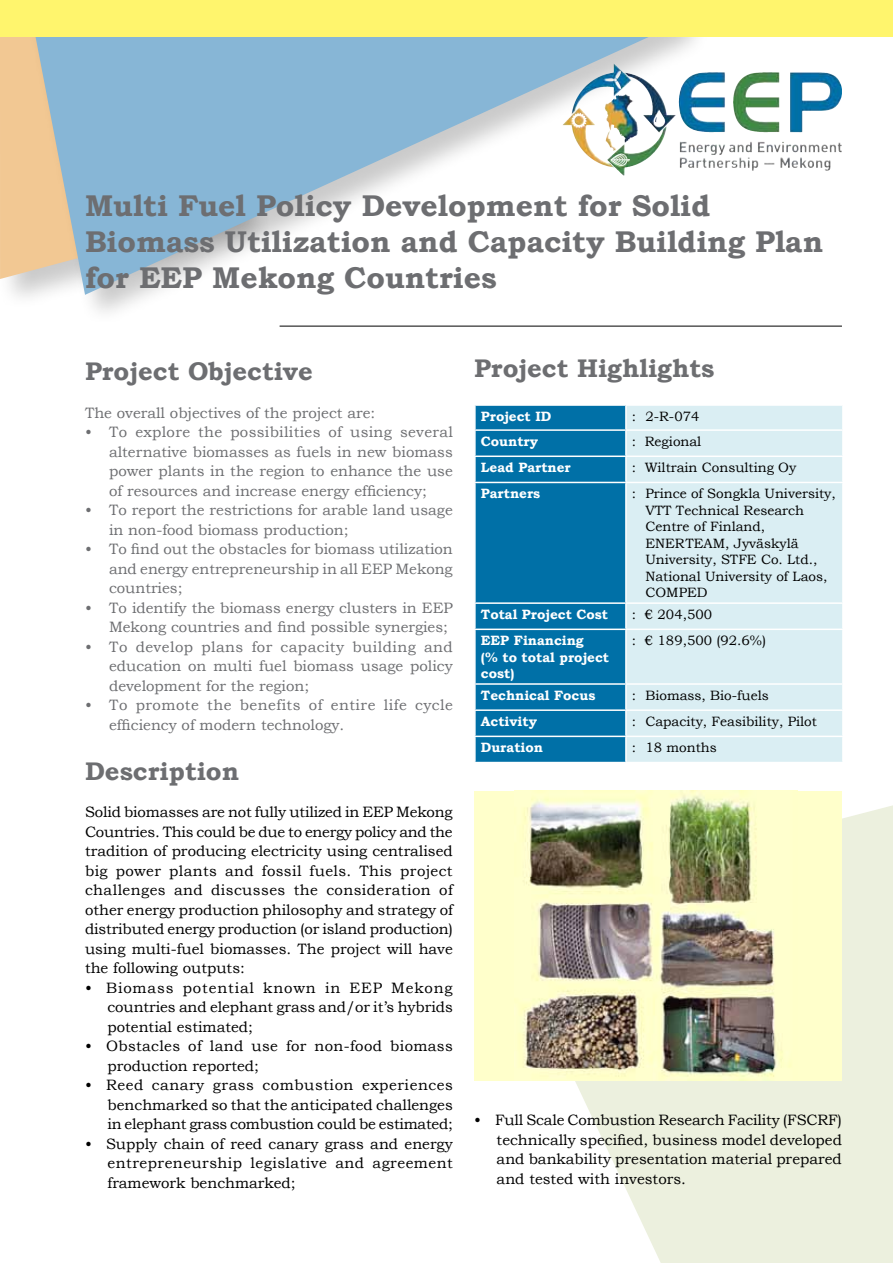
<style>
.page{position:relative;width:893px;height:1263px;background:#fff}
.page>*{position:absolute;margin:0;border:0;box-sizing:border-box;transform-origin:0 0}
.t1{font:700 30px/36px "Bookman Old Style";color:#6d6e71}
.t2{font:700 25.5px "Bookman Old Style";color:#6d6e71}
.t3{font:15px/19.5px "Bookman Old Style";color:#000;text-align:justify}
.t4{font:15px/19.5px "Bookman Old Style";color:#6d6e71;text-align:justify}
.t5{font:15px/19.5px "Bookman Old Style";letter-spacing:.03em;color:#6d6e71}
.t6{font:15px/19.5px "Bookman Old Style";letter-spacing:.02em;color:#000}
.t7{font:13.5px/16.5px "Bookman Old Style";color:#000}
.t8{font:700 13.5px/16.5px "Bookman Old Style";color:#fff}
</style>
<div class="page">
<svg style="left:494px;top:805px;width:399px;height:458px;fill:#ecf0de"></svg>
<div style="left:0;top:37px;width:27px;height:242px;background:#f2c893"></div>
<div style="left:27px;top:3px;width:683px;height:324px;background:#000;opacity:.21"></div>
<svg style="left:30px;top:37px;width:648px;height:258px"></svg>
<img style="left:572px;top:63px;width:42px;height:51px">
<div style="left:0;top:0;width:893px;height:37px;background:#fff56d"></div>
<hr style="left:280px;top:326px;width:562px;height:1px;background:#000">
<div style="left:476px;top:406px;width:149px;height:356px;background:#0070a7"></div>
<div style="left:627px;top:406px;width:215px;height:356px;background:#daeef3"></div>
<hr style="left:474px;top:429px;width:152px;height:2px;background:#fff">
<hr style="left:626px;top:429px;width:218px;height:2px;background:#fff">
<hr style="left:474px;top:455px;width:152px;height:2px;background:#fff">
<hr style="left:626px;top:455px;width:218px;height:2px;background:#fff">
<hr style="left:474px;top:482px;width:152px;height:1px;background:#fff">
<hr style="left:626px;top:482px;width:218px;height:1px;background:#fff">
<hr style="left:474px;top:602px;width:152px;height:2px;background:#fff">
<hr style="left:626px;top:602px;width:218px;height:2px;background:#fff">
<hr style="left:474px;top:628px;width:152px;height:2px;background:#fff">
<hr style="left:626px;top:628px;width:218px;height:2px;background:#fff">
<hr style="left:474px;top:683px;width:152px;height:2px;background:#fff">
<hr style="left:626px;top:683px;width:218px;height:2px;background:#fff">
<hr style="left:474px;top:709px;width:152px;height:2px;background:#fff">
<hr style="left:626px;top:709px;width:218px;height:2px;background:#fff">
<hr style="left:474px;top:736px;width:152px;height:1px;background:#fff">
<hr style="left:626px;top:736px;width:218px;height:1px;background:#fff">
<div style="left:474px;top:791px;width:368px;height:289px;background:#ffffcb"></div>
<img style="left:522px;top:793px;width:260px;height:287px">
<h1 class="t1" style="left:85px;top:188px;width:739px">Multi Fuel Policy Development for Solid<br>Biomass Utilization and Capacity Building Plan for EEP Mekong Countries</h1>
<h2 class="t2" style="left:85px;top:356px;width:229px">Project Objective</h2>
<p class="t4" style="left:85px;top:403px;width:292px">The overall objectives of the project are:</p>
<p class="t4" style="left:109px;top:422px;width:345px;text-indent:-24px">• To explore the possibilities of using several alternative biomasses as fuels in new biomass power plants in the region to enhance the use of resources and increase energy efficiency;</p>
<p class="t4" style="left:109px;top:500px;width:345px;text-indent:-24px">• To report the restrictions for arable land usage in non-food biomass production;</p>
<p class="t4" style="left:109px;top:539px;width:345px;text-indent:-24px">• To find out the obstacles for biomass utilization and energy entrepreneurship in all EEP Mekong countries;</p>
<p class="t4" style="left:109px;top:598px;width:345px;text-indent:-24px">• To identify the biomass energy clusters in EEP<br>Mekong countries and find possible synergies;</p>
<p class="t4" style="left:109px;top:637px;width:345px;text-indent:-24px">• To develop plans for capacity building and education on multi fuel biomass usage policy development for the region;</p>
<p class="t5" style="left:109px;top:695px;width:345px;text-indent:-24px">• To promote the benefits of entire life cycle efficiency of modern technology.</p>
<h2 class="t2" style="left:85px;top:756px;width:156px">Description</h2>
<p class="t3" style="left:85px;top:802px;width:369px">Solid biomasses are not fully utilized in EEP Mekong Countries. This could be due to energy policy and the tradition of producing electricity using centralised big power plants and fossil fuels. This project challenges and discusses the consideration of other energy production philosophy and strategy of distributed energy production (or island production) using multi-fuel biomasses. The project will have the following outputs:</p>
<p class="t3" style="left:108px;top:978px;width:347px;text-indent:-22px">• Biomass potential known in EEP Mekong countries and elephant grass and/or it’s hybrids potential estimated;</p>
<p class="t6" style="left:108px;top:1036px;width:347px;text-indent:-22px">• Obstacles of land use for non-food biomass production reported;</p>
<p class="t3" style="left:108px;top:1075px;width:347px;text-indent:-22px">• Reed canary grass combustion experiences benchmarked so that the anticipated challenges in elephant grass combustion could be estimated;</p>
<p class="t3" style="left:108px;top:1134px;width:347px;text-indent:-22px">• Supply chain of reed canary grass and energy entrepreneurship legislative and agreement framework benchmarked;</p>
<h2 class="t2" style="left:474px;top:353px;width:242px">Project Highlights</h2>
<p class="t8" style="left:481px;top:408px;width:72px">Project ID</p>
<p class="t7" style="left:632px;top:408px;width:69px">: 2-R-074</p>
<p class="t8" style="left:481px;top:433px;width:59px">Country</p>
<p class="t7" style="left:632px;top:433px;width:71px">: Regional</p>
<p class="t8" style="left:481px;top:459px;width:91px">Lead Partner</p>
<p class="t7" style="left:632px;top:459px;width:166px">: Wiltrain Consulting Oy</p>
<p class="t8" style="left:481px;top:485px;width:61px">Partners</p>
<p class="t7" style="left:645px;top:485px;width:192px;text-indent:-14px">: Prince of Songkla University,<br>VTT Technical Research<br>Centre of Finland,<br>ENERTEAM, Jyväskylä<br>University, STFE Co. Ltd.,<br>National University of Laos,<br>COMPED</p>
<p class="t8" style="left:481px;top:606px;width:129px">Total Project Cost</p>
<p class="t7" style="left:632px;top:606px;width:82px">: € 204,500</p>
<p class="t8" style="left:481px;top:632px;width:130px">EEP Financing<br>(% to total project cost)</p>
<p class="t7" style="left:632px;top:632px;width:136px">: € 189,500 (92.6%)</p>
<p class="t8" style="left:481px;top:687px;width:116px">Technical Focus</p>
<p class="t7" style="left:632px;top:687px;width:138px">: Biomass, Bio-fuels</p>
<p class="t8" style="left:481px;top:713px;width:58px">Activity</p>
<p class="t7" style="left:632px;top:713px;width:186px">: Capacity, Feasibility, Pilot</p>
<p class="t8" style="left:481px;top:739px;width:64px">Duration</p>
<p class="t7" style="left:632px;top:739px;width:86px">: 18 months</p>
<p class="t3" style="left:497px;top:1110px;width:347px;text-indent:-22px">• Full Scale Combustion Research Facility (FSCRF) technically specified, business model developed and bankability presentation material prepared and tested with investors.</p>
</div>
